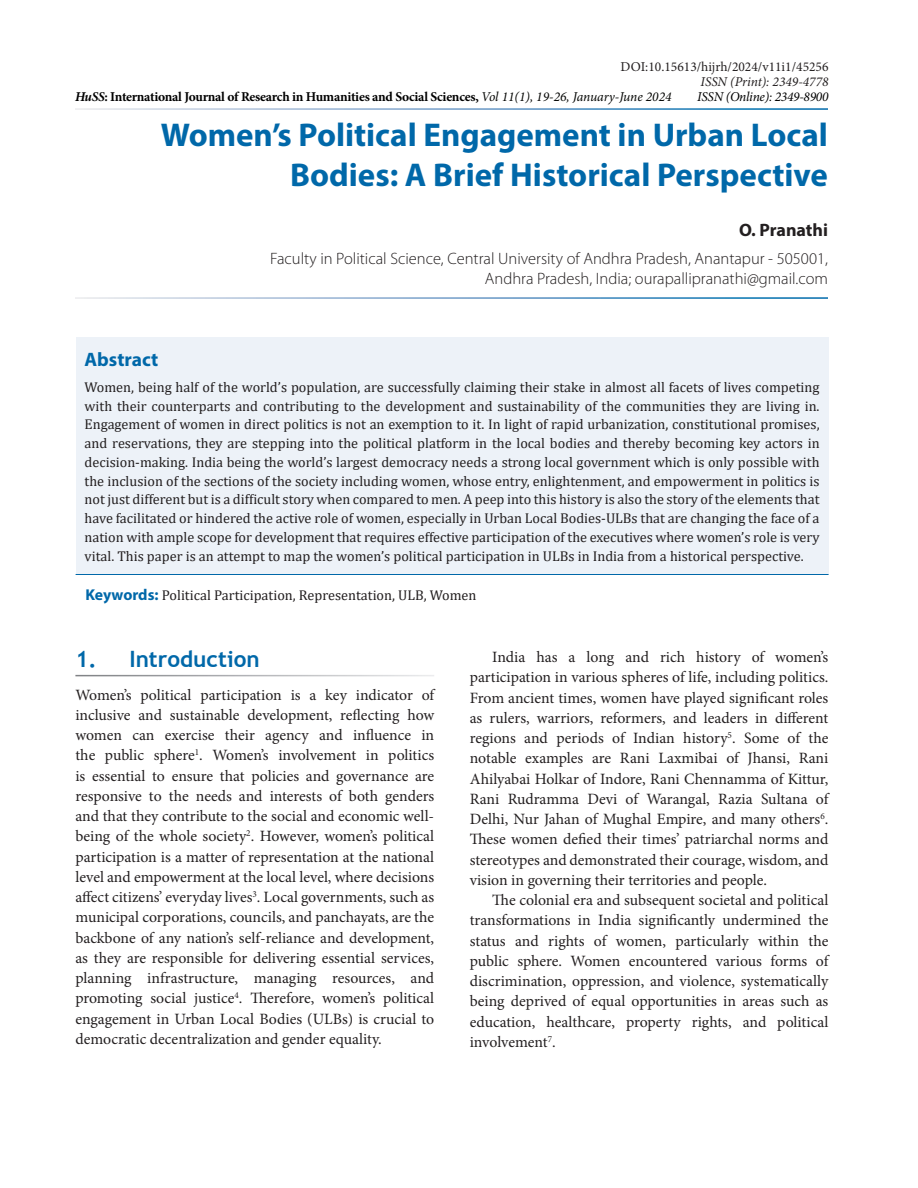
<style>
.page{position:relative;width:918px;height:1188px;background:#fff}
.page>*{position:absolute;margin:0;border:0;box-sizing:border-box;transform-origin:0 0}
.AT{font:700 33px/40.5px "Myriad Pro";color:#0068a9;text-align:right}
.t1{font:700 22.5px "Trebuchet MS";color:#0068a9}
.Abs_Head{font:700 19.5px "Myriad Pro";color:#0068a9}
.Author{font:700 18px "Myriad Pro";color:#231f20}
.Affiliation{font:300 16.5px/19.5px "Myriad Pro";color:#231f20;text-align:right}
.Text_Ind{font:15.75px/20.2px "Minion Pro";color:#231f20;text-align:justify}
.Text{font:15.75px/20.2px "Minion Pro";color:#231f20;text-align:justify}
.Abs_Text1{font:14.25px/18.8px "Cambria";color:#231f20;text-align:justify}
.Keyword{font:14.25px "Cambria";color:#231f20}
.t2{font:700 13.5px "Minion Pro";letter-spacing:-.02em;color:#000}
.Text-2{font:13.5px "Minion Pro";color:#231f20}
.Text-3{font:italic 13.5px "Minion Pro";letter-spacing:-.02em;color:#000}
.Text-4{font:italic 13.5px "Minion Pro";color:#231f20}
.s1{font-style:italic}
.s2{font-weight:400;font-style:italic;color:#040503}
.s3{font-family:"Myriad Pro";font-weight:700;font-size:15.75px;color:#0068a9}
</style>
<div class="page">
<div style="left:76px;top:338px;width:753px;height:236px;background:#edf2f8"></div>
<hr style="left:76px;top:574px;width:753px;height:1px;background:#0068a9">
<p class="Text-2" style="left:621px;top:57px;width:210px">DOI:10.15613/hijrh/2024/v11i1/45256</p>
<p class="Text-4" style="left:701px;top:72px;width:130px">ISSN (Print): 2349-4778</p>
<p class="Text-3" style="left:697px;top:87px;width:133px">ISSN (Online): 2349-8900</p>
<p class="t2" style="left:75px;top:87px;width:598px"><span class="s1">HuSS</span>: International Journal of Research in Humanities and Social Sciences, <span class="s2">Vol 11(1), 19-26, January-June 2024</span></p>
<p class="AT" style="left:161px;top:113px;width:669px">Women’s Political Engagement in Urban Local<br>Bodies: A Brief Historical Perspective</p>
<p class="Author" style="left:739px;top:218px;width:90px">O. Pranathi</p>
<p class="Affiliation" style="left:270px;top:249px;width:559px">Faculty in Political Science, Central University of Andhra Pradesh, Anantapur - 505001,<br>Andhra Pradesh, India; ourapallipranathi@gmail.com</p>
<p class="Abs_Head" style="left:85px;top:346px;width:75px">Abstract</p>
<p class="Abs_Text1" style="left:85px;top:378px;width:737px">Women, being half of the world’s population, are successfully claiming their stake in almost all facets of lives competing with their counterparts and contributing to the development and sustainability of the communities they are living in.<br>Engagement of women in direct politics is not an exemption to it. In light of rapid urbanization, constitutional promises, and reservations, they are stepping into the political platform in the local bodies and thereby becoming key actors in decision-making. India being the world’s largest democracy needs a strong local government which is only possible with the inclusion of the sections of the society including women, whose entry, enlightenment, and empowerment in politics is not just different but is a difficult story when compared to men. A peep into this history is also the story of the elements that have facilitated or hindered the active role of women, especially in Urban Local Bodies-ULBs that are changing the face of a nation with ample scope for development that requires effective participation of the executives where women’s role is very vital. This paper is an attempt to map the women’s political participation in ULBs in India from a historical perspective.</p>
<p class="Keyword" style="left:86px;top:587px;width:393px"><span class="s3">Keywords:</span> Political Participation, Representation, ULB, Women</p>
<h1 class="t1" style="left:75px;top:645px;width:186px">1. Introduction</h1>
<p class="Text" style="left:75px;top:685px;width:360px">Women’s political participation is a key indicator of inclusive and sustainable development, reflecting how women can exercise their agency and influence in the public sphere<sup>1</sup>. Women’s involvement in politics is essential to ensure that policies and governance are responsive to the needs and interests of both genders and that they contribute to the social and economic well&shy;being of the whole society<sup>2</sup>. However, women’s political participation is a matter of representation at the national level and empowerment at the local level, where decisions affect citizens’ everyday lives<sup>3</sup>. Local governments, such as municipal corporations, councils, and panchayats, are the backbone of any nation’s self-reliance and development, as they are responsible for delivering essential services, planning infrastructure, managing resources, and promoting social justice<sup>4</sup>. Therefore, women’s political engagement in Urban Local Bodies (ULBs) is crucial to democratic decentralization and gender equality.</p>
<p class="Text_Ind" style="left:470px;top:647px;width:360px;text-indent:22px">India has a long and rich history of women’s participation in various spheres of life, including politics.<br>From ancient times, women have played significant roles as rulers, warriors, reformers, and leaders in different regions and periods of Indian history<sup>5</sup>. Some of the notable examples are Rani Laxmibai of Jhansi, Rani Ahilyabai Holkar of Indore, Rani Chennamma of Kittur, Rani Rudramma Devi of Warangal, Razia Sultana of Delhi, Nur Jahan of Mughal Empire, and many others<sup>6</sup>.<br>These women defied their times’ patriarchal norms and stereotypes and demonstrated their courage, wisdom, and vision in governing their territories and people.</p>
<p class="Text_Ind" style="left:470px;top:890px;width:360px;text-indent:22px">The colonial era and subsequent societal and political transformations in India significantly undermined the status and rights of women, particularly within the public sphere. Women encountered various forms of discrimination, oppression, and violence, systematically being deprived of equal opportunities in areas such as education, healthcare, property rights, and political involvement<sup>7</sup>.</p>
</div>
